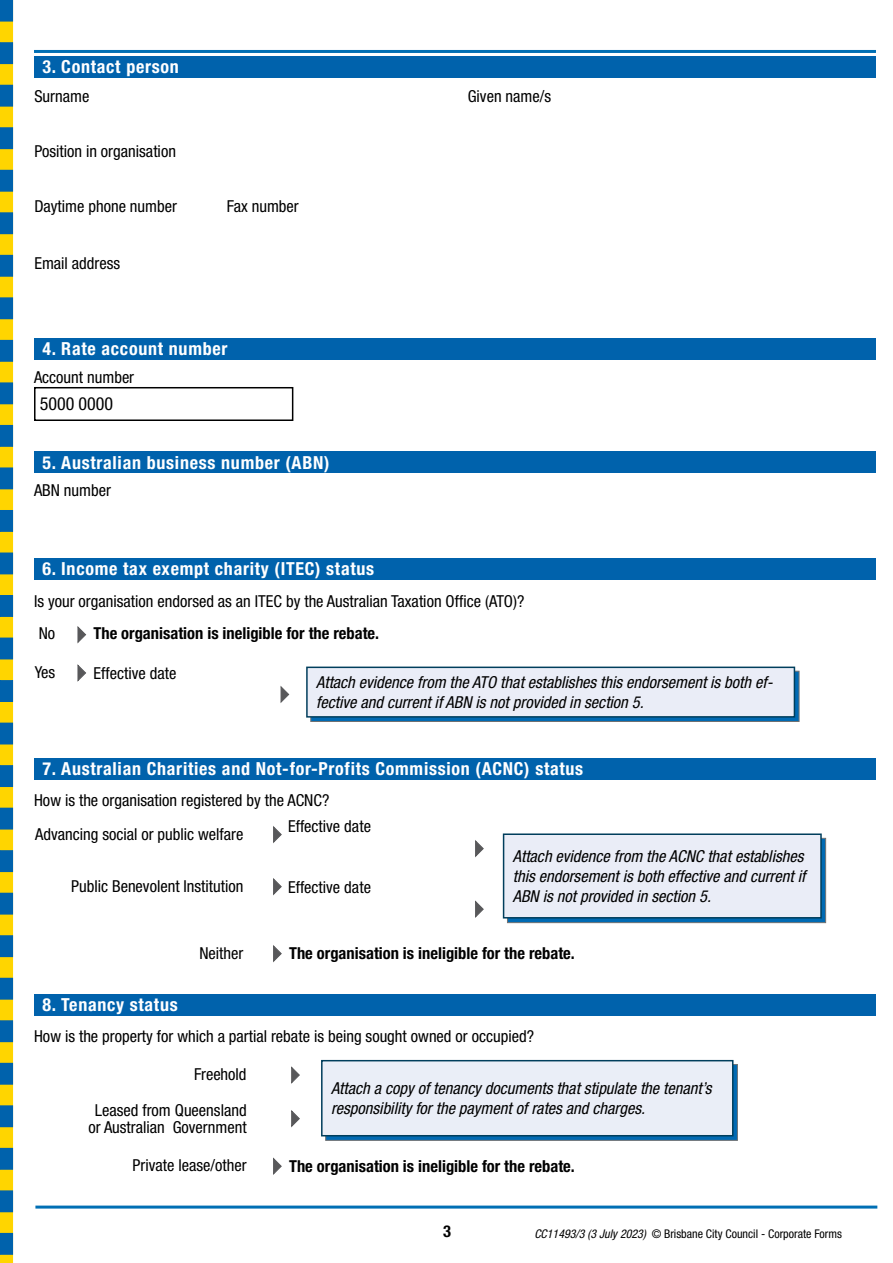
<style>
.page{position:relative;width:893px;height:1263px;background:#fff}
.page>*{position:absolute;margin:0;border:0;box-sizing:border-box;transform-origin:0 0}
.t1{font:700 condensed 18px "Helvetica Neue LT Std";letter-spacing:.04em;color:#fff}
.t2{font:condensed 18px "Helvetica Neue LT Std";color:#000}
.t3{font:condensed 16.5px/17.2px "Helvetica Neue LT Std";color:#000;text-align:center}
.t4{font:italic condensed 16.5px/19.8px "Helvetica Neue LT Std";color:#000}
.t5{font:700 condensed 16.5px "Helvetica Neue LT Std";color:#000}
.t6{font:700 condensed 16.35px "Helvetica Neue LT Std";color:#000}
.t7{font:condensed 12px "Helvetica Neue LT Std";color:#000}
.s1{font-style:italic}
</style>
<div class="page">
<svg style="left:507px;top:838px;width:319px;height:85px;background:#17689f"></svg>
<div style="left:310px;top:671px;width:489px;height:51px;background:#006ab3;border:1px solid #707172"></div>
<div style="left:0;top:0;width:13px;height:1263px;background:#ffd500"></div>
<div style="left:0;top:936px;width:13px;height:21px;background:#0062ac"></div>
<div style="left:0;top:935px;width:13px;height:22px;border:1px solid #0062ac"></div>
<div style="left:0;top:978px;width:13px;height:21px;background:#0062ac"></div>
<div style="left:0;top:1021px;width:13px;height:21px;background:#0062ac"></div>
<div style="left:0;top:1020px;width:13px;height:22px;border:1px solid #0062ac"></div>
<div style="left:0;top:1063px;width:13px;height:21px;background:#0062ac"></div>
<div style="left:0;top:1106px;width:13px;height:21px;background:#0062ac"></div>
<div style="left:0;top:766px;width:13px;height:20px;background:#0062ac"></div>
<div style="left:0;top:765px;width:13px;height:22px;border:1px solid #0062ac"></div>
<div style="left:0;top:808px;width:13px;height:21px;background:#0062ac"></div>
<div style="left:0;top:851px;width:13px;height:20px;background:#0062ac"></div>
<div style="left:0;top:850px;width:13px;height:22px;border:1px solid #0062ac"></div>
<div style="left:0;top:893px;width:13px;height:21px;background:#0062ac"></div>
<div style="left:0;top:723px;width:13px;height:21px;background:#0062ac"></div>
<div style="left:0;top:510px;width:13px;height:21px;background:#0062ac"></div>
<div style="left:0;top:553px;width:13px;height:21px;background:#0062ac"></div>
<div style="left:0;top:595px;width:13px;height:21px;background:#0062ac"></div>
<div style="left:0;top:595px;width:13px;height:22px;border:1px solid #0062ac"></div>
<div style="left:0;top:638px;width:13px;height:21px;background:#0062ac"></div>
<div style="left:0;top:681px;width:13px;height:20px;background:#0062ac"></div>
<div style="left:0;top:680px;width:13px;height:22px;border:1px solid #0062ac"></div>
<div style="left:0;top:425px;width:13px;height:21px;background:#0062ac"></div>
<div style="left:0;top:383px;width:13px;height:21px;background:#0062ac"></div>
<div style="left:0;top:468px;width:13px;height:21px;background:#0062ac"></div>
<div style="left:0;top:340px;width:13px;height:21px;background:#0062ac"></div>
<div style="left:0;top:128px;width:13px;height:21px;background:#0062ac"></div>
<div style="left:0;top:170px;width:13px;height:21px;background:#0062ac"></div>
<div style="left:0;top:213px;width:13px;height:21px;background:#0062ac"></div>
<div style="left:0;top:255px;width:13px;height:21px;background:#0062ac"></div>
<div style="left:0;top:298px;width:13px;height:21px;background:#0062ac"></div>
<div style="left:0;top:43px;width:13px;height:21px;background:#0062ac"></div>
<div style="left:0;top:0;width:13px;height:21px;background:#0062ac"></div>
<div style="left:0;top:85px;width:13px;height:21px;background:#0062ac"></div>
<div style="left:0;top:1148px;width:13px;height:21px;background:#0062ac"></div>
<div style="left:0;top:1191px;width:13px;height:21px;background:#0062ac"></div>
<div style="left:0;top:1233px;width:13px;height:21px;background:#0062ac"></div>
<hr style="left:35px;top:1205px;width:842px;height:3px;background:#006fb4">
<div style="left:34px;top:558px;width:842px;height:21px;background:#0062ac"></div>
<div style="left:34px;top:56px;width:842px;height:22px;background:#0062ac"></div>
<hr style="left:34px;top:50px;width:842px;height:3px;background:#006fb4">
<div style="left:34px;top:387px;width:259px;height:34px;border:2px solid #000"></div>
<div style="left:34px;top:338px;width:842px;height:21px;background:#0062ac"></div>
<div style="left:34px;top:452px;width:842px;height:21px;background:#0062ac"></div>
<svg style="left:77px;top:626px;width:10px;height:18px"></svg>
<svg style="left:77px;top:664px;width:9px;height:18px"></svg>
<svg style="left:273px;top:826px;width:9px;height:18px"></svg>
<svg style="left:273px;top:878px;width:9px;height:18px"></svg>
<div style="left:504px;top:834px;width:317px;height:84px;background:#eaedf7"></div>
<div style="left:503px;top:833px;width:319px;height:85px;border:2px solid #003e5c"></div>
<div style="left:307px;top:667px;width:487px;height:50px;background:#eaedf7"></div>
<div style="left:306px;top:666px;width:489px;height:52px;border:2px solid #003e5c"></div>
<div style="left:34px;top:758px;width:842px;height:21px;background:#0062ac"></div>
<svg style="left:325px;top:1064px;width:413px;height:77px;background:#1a699e"></svg>
<div style="left:34px;top:994px;width:842px;height:21px;background:#0062ac"></div>
<svg style="left:273px;top:1157px;width:9px;height:18px"></svg>
<div style="left:322px;top:1061px;width:411px;height:75px;background:#eaeef7"></div>
<div style="left:321px;top:1060px;width:412px;height:76px;border:2px solid #003e5c"></div>
<svg style="left:280px;top:686px;width:10px;height:17px"></svg>
<svg style="left:475px;top:900px;width:9px;height:18px"></svg>
<svg style="left:291px;top:1066px;width:9px;height:18px"></svg>
<svg style="left:291px;top:1110px;width:9px;height:18px"></svg>
<svg style="left:273px;top:945px;width:9px;height:18px"></svg>
<svg style="left:475px;top:840px;width:9px;height:18px"></svg>
<p class="t1" style="left:43px;top:56px;width:138px">3. Contact person</p>
<p class="t3" style="left:34px;top:88px;width:56px">Surname</p>
<p class="t3" style="left:468px;top:88px;width:85px">Given name/s</p>
<p class="t3" style="left:34px;top:143px;width:143px">Position in organisation</p>
<p class="t3" style="left:34px;top:198px;width:144px">Daytime phone number</p>
<p class="t3" style="left:227px;top:197px;width:74px">Fax number</p>
<p class="t3" style="left:34px;top:254px;width:87px">Email address</p>
<p class="t1" style="left:43px;top:338px;width:186px">4. Rate account number</p>
<p class="t3" style="left:34px;top:368px;width:102px">Account number</p>
<p class="t2" style="left:40px;top:394px;width:75px">5000 0000</p>
<p class="t1" style="left:43px;top:452px;width:288px">5. Australian business number (ABN)</p>
<p class="t3" style="left:34px;top:481px;width:78px">ABN number</p>
<p class="t1" style="left:43px;top:558px;width:333px">6. Income tax exempt charity (ITEC) status</p>
<p class="t3" style="left:34px;top:592px;width:492px">Is your organisation endorsed as an ITEC by the Australian Taxation Office (ATO)?</p>
<p class="t3" style="left:39px;top:625px;width:18px">No</p>
<p class="t5" style="left:94px;top:623px;width:287px">The organisation is ineligible for the rebate.</p>
<p class="t3" style="left:35px;top:664px;width:22px">Yes</p>
<p class="t3" style="left:94px;top:664px;width:84px">Effective date</p>
<p class="t4" style="left:316px;top:673px;width:458px">Attach evidence from the ATO that establishes this endorsement is both ef&shy;fective and current if ABN is not provided in section 5.</p>
<p class="t1" style="left:43px;top:758px;width:542px">7. Australian Charities and Not-for-Profits Commission (ACNC) status</p>
<p class="t3" style="left:34px;top:792px;width:297px">How is the organisation registered by the ACNC?</p>
<p class="t3" style="left:35px;top:825px;width:210px">Advancing social or public welfare</p>
<p class="t3" style="left:71px;top:877px;width:174px">Public Benevolent Institution</p>
<p class="t3" style="left:288px;top:817px;width:84px">Effective date</p>
<p class="t3" style="left:288px;top:878px;width:84px">Effective date</p>
<p class="t4" style="left:513px;top:847px;width:294px;text-align:justify">Attach evidence from the ACNC that establishes this endorsement is both effective and current if ABN is not provided in section 5.</p>
<p class="t3" style="left:199px;top:944px;width:45px">Neither</p>
<p class="t5" style="left:289px;top:943px;width:287px">The organisation is ineligible for the rebate.</p>
<p class="t1" style="left:43px;top:994px;width:137px">8. Tenancy status</p>
<p class="t3" style="left:34px;top:1028px;width:502px">How is the property for which a partial rebate is being sought owned or occupied?</p>
<p class="t3" style="left:194px;top:1065px;width:54px">Freehold</p>
<p class="t3" style="left:88px;top:1101px;width:160px">Leased from Queensland or Australian Government</p>
<p class="t4" style="left:331px;top:1079px;width:382px">Attach a copy of tenancy documents that stipulate the tenant’s responsibility for the payment of rates and charges.</p>
<p class="t3" style="left:133px;top:1156px;width:116px">Private lease/other</p>
<p class="t5" style="left:289px;top:1156px;width:287px">The organisation is ineligible for the rebate.</p>
<p class="t6" style="left:443px;top:1221px;width:9px">3</p>
<p class="t7" style="left:534px;top:1226px;width:309px"><span class="s1">CC11493/3 (3 July 2023)</span> © Brisbane City Council - Corporate Forms</p>
</div>
